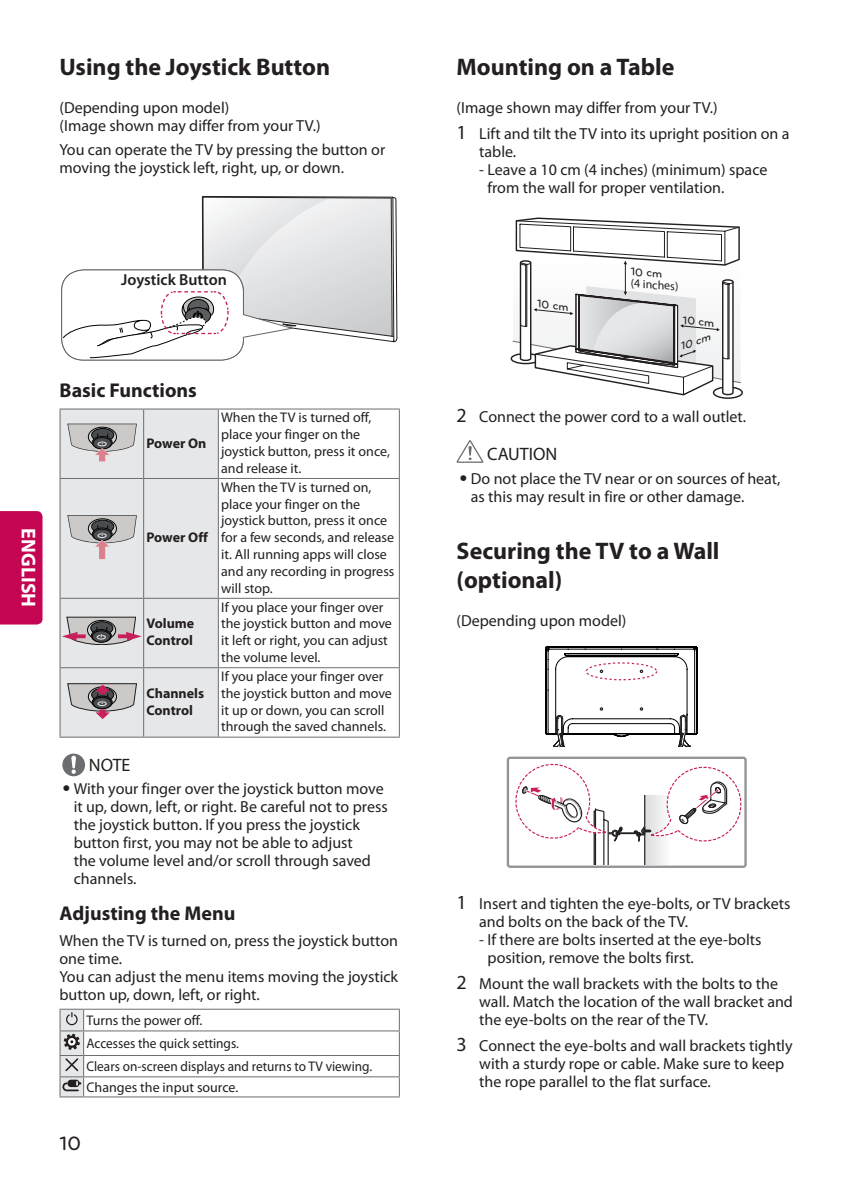
<style>
.page{position:relative;width:842px;height:1203px;background:#fff}
.page>*{position:absolute;margin:0;border:0;box-sizing:border-box;transform-origin:0 0}
.t1{font:700 24px/28.8px "Myriad Pro";color:#231f20}
.t2{font:700 20px "Myriad Pro";color:#231f20}
.t3{font:700 20px "Myriad Pro";color:#fff}
.t4{font:500 20px "Bryant LG";color:#231f20}
.t5{font:18px "Myriad Pro";color:#231f20}
.t6{font:16px/18px "Myriad Pro";color:#231f20}
.t7{font:600 16px "Myriad Pro";color:#231f20}
.t8{font:14px/16.8px "Myriad Pro";color:#231f20}
.t9{font:700 14px/16.8px "Myriad Pro";color:#231f20}
.t10{font:12px "Myriad Pro";color:#231f20}
.t11{font:500 11.4px "Bryant LG";color:#231f20}
.t12{font:italic 500 10.8px "Bryant LG";color:#231f20;scale:1.06 1}
.s1{font-family:"Univers";font-weight:300}
.s2{font-size:20px}
</style>
<div class="page">
<div style="left:0;top:511px;width:42px;height:113px;background:#c30552"></div>
<div style="left:61px;top:269px;width:183px;height:91px;border:1px solid #636366;border-radius:22px"></div>
<svg style="left:62px;top:196px;width:335px;height:162px"></svg>
<div style="left:61px;top:409px;width:157px;height:327px;background:#e6e7e9"></div>
<hr style="left:143px;top:409px;width:1px;height:69px;background:#6c6d70">
<hr style="left:60px;top:478px;width:84px;height:1px;background:#6c6d70">
<hr style="left:144px;top:478px;width:74px;height:1px;background:#6c6d70">
<hr style="left:143px;top:479px;width:1px;height:119px;background:#6c6d70">
<hr style="left:218px;top:478px;width:182px;height:1px;background:#6c6d70">
<hr style="left:60px;top:598px;width:84px;height:1px;background:#6c6d70">
<hr style="left:144px;top:598px;width:74px;height:1px;background:#6c6d70">
<hr style="left:143px;top:599px;width:1px;height:68px;background:#6c6d70">
<hr style="left:218px;top:598px;width:182px;height:1px;background:#6c6d70">
<hr style="left:60px;top:667px;width:84px;height:1px;background:#6c6d70">
<hr style="left:144px;top:667px;width:74px;height:1px;background:#6c6d70">
<hr style="left:143px;top:668px;width:1px;height:68px;background:#6c6d70">
<hr style="left:218px;top:667px;width:182px;height:1px;background:#6c6d70">
<hr style="left:218px;top:408px;width:182px;height:1px;background:#6c6d70">
<hr style="left:399px;top:409px;width:1px;height:69px;background:#6c6d70">
<hr style="left:399px;top:479px;width:1px;height:119px;background:#6c6d70">
<hr style="left:399px;top:599px;width:1px;height:68px;background:#6c6d70">
<hr style="left:399px;top:668px;width:1px;height:68px;background:#6c6d70">
<hr style="left:218px;top:736px;width:182px;height:1px;background:#6c6d70">
<hr style="left:60px;top:408px;width:84px;height:1px;background:#6c6d70">
<hr style="left:60px;top:409px;width:1px;height:69px;background:#6c6d70">
<hr style="left:144px;top:408px;width:74px;height:1px;background:#6c6d70">
<hr style="left:218px;top:409px;width:1px;height:69px;background:#6c6d70">
<hr style="left:60px;top:479px;width:1px;height:119px;background:#6c6d70">
<hr style="left:218px;top:479px;width:1px;height:119px;background:#6c6d70">
<hr style="left:60px;top:599px;width:1px;height:68px;background:#6c6d70">
<hr style="left:218px;top:599px;width:1px;height:68px;background:#6c6d70">
<hr style="left:60px;top:668px;width:1px;height:68px;background:#6c6d70">
<hr style="left:218px;top:668px;width:1px;height:68px;background:#6c6d70">
<hr style="left:60px;top:736px;width:84px;height:1px;background:#6c6d70">
<hr style="left:144px;top:736px;width:74px;height:1px;background:#6c6d70">
<svg style="left:67px;top:424px;width:70px;height:37px;background:#b5b2b3"></svg>
<svg style="left:67px;top:515px;width:70px;height:44px;background:#bbb8b9"></svg>
<svg style="left:62px;top:617px;width:80px;height:28px;background:#a8989e"></svg>
<svg style="left:67px;top:683px;width:70px;height:36px;background:#afa6aa"></svg>
<svg style="left:62px;top:753px;width:23px;height:23px"></svg>
<hr style="left:84px;top:1030px;width:316px;height:1px;background:#6c6d70">
<hr style="left:84px;top:1055px;width:316px;height:1px;background:#6c6d70">
<hr style="left:84px;top:1096px;width:316px;height:1px;background:#6c6d70">
<hr style="left:84px;top:1008px;width:316px;height:1px;background:#6c6d70">
<hr style="left:84px;top:1076px;width:316px;height:1px;background:#6c6d70">
<svg style="left:399px;top:1009px;width:1px;height:87px"></svg>
<svg style="left:60px;top:1008px;width:24px;height:89px;background:#bbbbbd"></svg>
<div style="left:510px;top:353px;width:30px;height:11px;border:1px solid #231f20;border-radius:50%"></div>
<div style="left:712px;top:386px;width:31px;height:13px;border:1px solid #231f20;border-radius:50%"></div>
<svg style="left:512px;top:217px;width:229px;height:179px"></svg>
<svg style="left:456px;top:440px;width:27px;height:23px"></svg>
<div style="left:506px;top:756px;width:240px;height:112px;border:2px solid #939598;border-radius:2px"></div>
<svg style="left:515px;top:759px;width:231px;height:106px"></svg>
<svg style="left:545px;top:646px;width:152px;height:101px"></svg>
<div style="left:585px;top:662px;width:72px;height:18px;border:1px dashed #c8205d;border-radius:50%"></div>
<h1 class="t1" style="left:60px;top:52px;width:272px">Using the Joystick Button</h1>
<p class="t6" style="left:60px;top:99px;width:262px">(Depending upon model)<br>(Image shown may differ from your TV.)</p>
<p class="t6" style="left:60px;top:140px;width:327px">You can operate the TV by pressing the button or moving the joystick left, right, up, or down.</p>
<p class="t7" style="left:121px;top:269px;width:107px">Joystick Button</p>
<p class="t3" style="left:42px;top:528px;width:80px;rotate:90deg">ENGLISH</p>
<p class="t2" style="left:60px;top:377px;width:139px">Basic Functions</p>
<p class="t9" style="left:146px;top:434px;width:62px">Power On</p>
<p class="t9" style="left:146px;top:528px;width:63px">Power Off</p>
<p class="t9" style="left:146px;top:615px;width:49px">Volume<br>Control</p>
<p class="t9" style="left:146px;top:684px;width:59px">Channels<br>Control</p>
<p class="t8" style="left:221px;top:409px;width:170px">When the TV is turned off, place your finger on the joystick button, press it once, and release it.</p>
<p class="t8" style="left:221px;top:478px;width:175px">When the TV is turned on, place your finger on the joystick button, press it once for a few seconds, and release it. All running apps will close and any recording in progress will stop.</p>
<p class="t8" style="left:221px;top:598px;width:172px">If you place your finger over the joystick button and move it left or right, you can adjust the volume level.</p>
<p class="t8" style="left:221px;top:668px;width:172px">If you place your finger over the joystick button and move it up or down, you can scroll through the saved channels.</p>
<p class="t5" style="left:89px;top:753px;width:43px">NOTE</p>
<p class="t6" style="left:74px;top:779px;width:315px;text-indent:-11px"><span class="s1">•</span> With your finger over the joystick button move it up, down, left, or right. Be careful not to press the joystick button. If you press the joystick button first, you may not be able to adjust<br>the volume level and/or scroll through saved channels.</p>
<p class="t2" style="left:60px;top:900px;width:177px">Adjusting the Menu</p>
<p class="t6" style="left:60px;top:931px;width:340px">When the TV is turned on, press the joystick button one time.<br>You can adjust the menu items moving the joystick button up, down, left, or right.</p>
<p class="t8" style="left:86px;top:1009px;width:287px;line-height:23px">Turns the power off.<br>Accesses the quick settings.<br>Clears on-screen displays and returns to TV viewing.</p>
<p class="t8" style="left:86px;top:1078px;width:153px">Changes the input source.</p>
<p class="t4" style="left:60px;top:1131px;width:23px">10</p>
<h1 class="t1" style="left:456px;top:52px;width:219px">Mounting on a Table</h1>
<p class="t6" style="left:456px;top:95px;width:334px;line-height:25.6px">(Image shown may differ from your TV.)<br><span class="s2">1</span> Lift and tilt the TV into its upright position on a</p>
<p class="t6" style="left:479px;top:142px;width:39px">table.</p>
<p class="t6" style="left:487px;top:160px;width:281px;text-indent:-8px">- Leave a 10 cm (4 inches) (minimum) space from the wall for proper ventilation.</p>
<p class="t11" style="left:538px;top:297px;width:33px;rotate:6deg">10 cm</p>
<p class="t11" style="left:631px;top:265px;width:33px;rotate:4deg">10 cm</p>
<p class="t10" style="left:632px;top:275px;width:49px;rotate:5deg">(4 inches)</p>
<p class="t11" style="left:684px;top:313px;width:33px;rotate:6deg">10 cm</p>
<p class="t12" style="left:678px;top:340px;width:31px;rotate:-19deg">10 cm</p>
<p class="t6" style="left:456px;top:408px;width:291px"><span class="s2">2</span> Connect the power cord to a wall outlet.</p>
<p class="t5" style="left:487px;top:443px;width:72px">CAUTION</p>
<p class="t6" style="left:471px;top:469px;width:311px;text-indent:-11px"><span class="s1">•</span> Do not place the TV near or on sources of heat, as this may result in fire or other damage.</p>
<h1 class="t1" style="left:456px;top:535px;width:264px">Securing the TV to a Wall (optional)</h1>
<p class="t6" style="left:456px;top:611px;width:171px">(Depending upon model)</p>
<p class="t6" style="left:479px;top:894px;width:312px;text-indent:-23px"><span class="s2">1</span> Insert and tighten the eye-bolts, or TV brackets and bolts on the back of the TV.</p>
<p class="t6" style="left:487px;top:930px;width:275px;text-indent:-8px">- If there are bolts inserted at the eye-bolts position, remove the bolts first.</p>
<p class="t6" style="left:479px;top:974px;width:315px;text-indent:-23px"><span class="s2">2</span> Mount the wall brackets with the bolts to the wall. Match the location of the wall bracket and the eye-bolts on the rear of the TV.</p>
<p class="t6" style="left:479px;top:1036px;width:315px;text-indent:-23px"><span class="s2">3</span> Connect the eye-bolts and wall brackets tightly with a sturdy rope or cable. Make sure to keep the rope parallel to the flat surface.</p>
</div>
